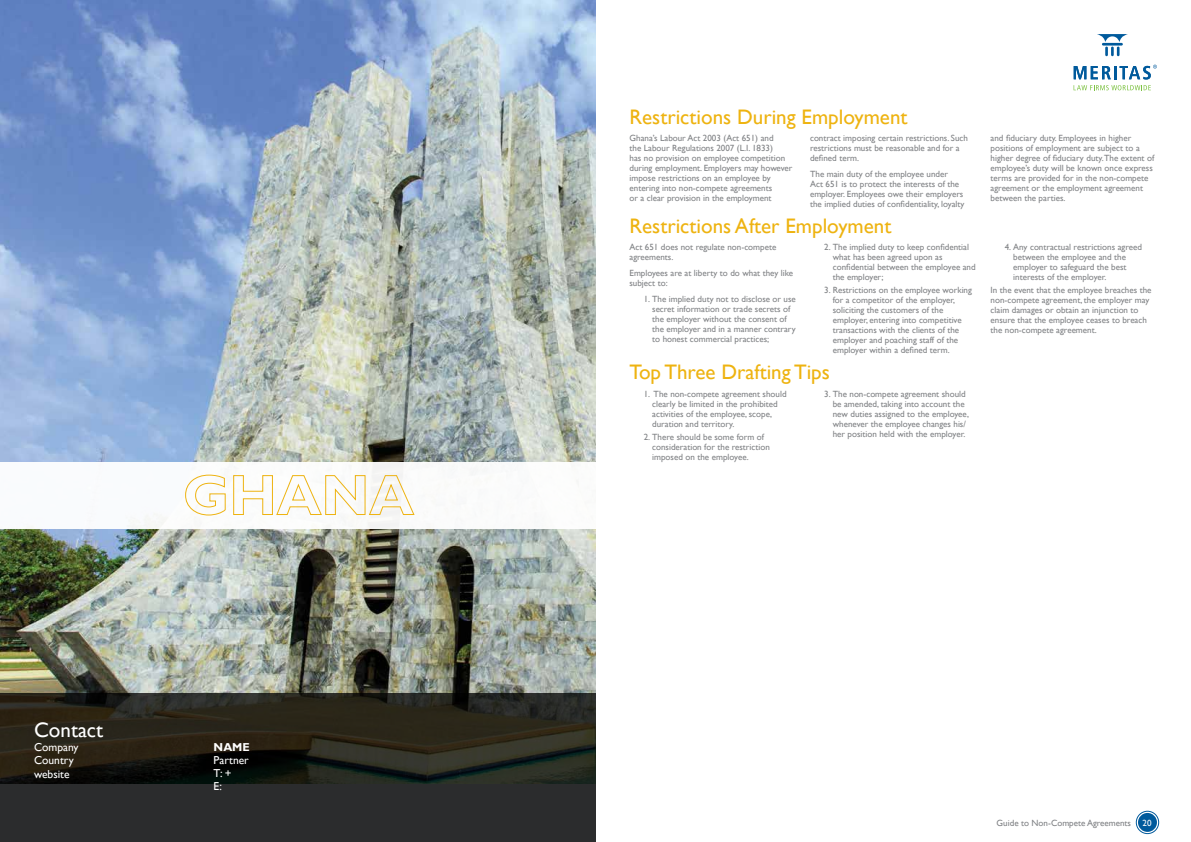
<style>
.page{position:relative;width:1191px;height:842px;background:#fff}
.page>*{position:absolute;margin:0;border:0;box-sizing:border-box;transform-origin:0 0}
.t1{font:21px "Gill Sans";color:#eeb310}
.t2{font:21px "Gill Sans";color:#fff}
.t3{font:11.5px/13.2px "Gill Sans";color:#fff}
.t4{font:700 11.5px "Gill Sans";color:#fff}
.t5{font:9px/10px "Gill Sans";color:#808285}
.t6{font:9px "Gill Sans";color:#808285}
.t7{font:9px "Gill Sans";color:#fff}
</style>
<div class="page">
<div style="left:1136px;top:811px;width:22px;height:23px;border:1px solid #005a9c;border-radius:50%"></div>
<div style="left:1138px;top:813px;width:19px;height:19px;background:#005a9c;border-radius:50%"></div>
<svg style="left:1097px;top:34px;width:30px;height:22px"></svg>
<svg style="left:1073px;top:85px;width:77px;height:5px"></svg>
<svg style="left:1073px;top:65px;width:84px;height:14px"></svg>
<img style="left:0;top:0;width:595px;height:693px">
<svg style="left:0;top:693px;width:595px;height:149px;background:#272621"></svg>
<div style="left:0;top:462px;width:595px;height:66px;background:#fff"></div>
<svg style="left:185px;top:474px;width:41px;height:42px"></svg>
<svg style="left:233px;top:474px;width:182px;height:41px"></svg>
<h1 class="t2" style="left:34px;top:718px;width:71px">Contact</h1>
<p class="t3" style="left:34px;top:740px;width:46px;line-height:13.5px">Company<br>Country website</p>
<p class="t4" style="left:214px;top:740px;width:38px">NAME</p>
<p class="t3" style="left:214px;top:754px;width:37px">Partner<br>T: +<br>E:</p>
<h1 class="t1" style="left:629px;top:104px;width:279px">Restrictions During Employment</h1>
<p class="t5" style="left:629px;top:133px;width:164px">Ghana’s Labour Act 2003 (Act 651) and<br>the Labour Regulations 2007 (L.I. 1833)<br>has no provision on employee competition during employment. Employers may however impose restrictions on an employee by entering into non-compete agreements<br>or a clear provision in the employment</p>
<p class="t5" style="left:810px;top:133px;width:159px">contract imposing certain restrictions. Such restrictions must be reasonable and for a defined term.</p>
<p class="t5" style="left:810px;top:169px;width:156px">The main duty of the employee under<br>Act 651 is to protect the interests of the employer. Employees owe their employers the implied duties of confidentiality, loyalty</p>
<h1 class="t1" style="left:629px;top:213px;width:263px">Restrictions After Employment</h1>
<p class="t5" style="left:629px;top:242px;width:148px">Act 651 does not regulate non-compete agreements.</p>
<p class="t5" style="left:629px;top:268px;width:165px">Employees are at liberty to do what they like subject to:</p>
<p class="t5" style="left:652px;top:294px;width:145px;text-indent:-9px">1. The implied duty not to disclose or use secret information or trade secrets of the employer without the consent of the employer and in a manner contrary to honest commercial practices;</p>
<p class="t5" style="left:832px;top:242px;width:144px;text-indent:-9px">2. The implied duty to keep confidential what has been agreed upon as confidential between the employee and the employer;</p>
<p class="t5" style="left:832px;top:285px;width:141px;text-indent:-9px">3. Restrictions on the employee working for a competitor of the employer, soliciting the customers of the employer, entering into competitive transactions with the clients of the employer and poaching staff of the employer within a defined term.</p>
<h1 class="t1" style="left:629px;top:360px;width:202px">Top Three Drafting Tips</h1>
<p class="t5" style="left:652px;top:389px;width:136px;text-indent:-9px">1. The non-compete agreement should clearly be limited in the prohibited activities of the employee, scope, duration and territory.</p>
<p class="t5" style="left:652px;top:432px;width:119px;text-indent:-9px">2. There should be some form of consideration for the restriction imposed on the employee.</p>
<p class="t5" style="left:832px;top:389px;width:138px;text-indent:-9px">3. The non-compete agreement should be amended, taking into account the new duties assigned to the employee, whenever the employee changes his/ her position held with the employer.</p>
<p class="t5" style="left:990px;top:133px;width:165px">and fiduciary duty. Employees in higher positions of employment are subject to a higher degree of fiduciary duty.The extent of employee’s duty will be known once express terms are provided for in the non-compete agreement or the employment agreement between the parties.</p>
<p class="t5" style="left:1013px;top:242px;width:130px;text-indent:-9px">4. Any contractual restrictions agreed between the employee and the employer to safeguard the best interests of the employer.</p>
<p class="t5" style="left:990px;top:285px;width:162px">In the event that the employee breaches the non-compete agreement, the employer may claim damages or obtain an injunction to ensure that the employee ceases to breach the non-compete agreement.</p>
<p class="t6" style="left:996px;top:817px;width:136px">Guide to Non-Compete Agreements</p>
<p class="t7" style="left:1142px;top:817px;width:10px">20</p>
</div>
